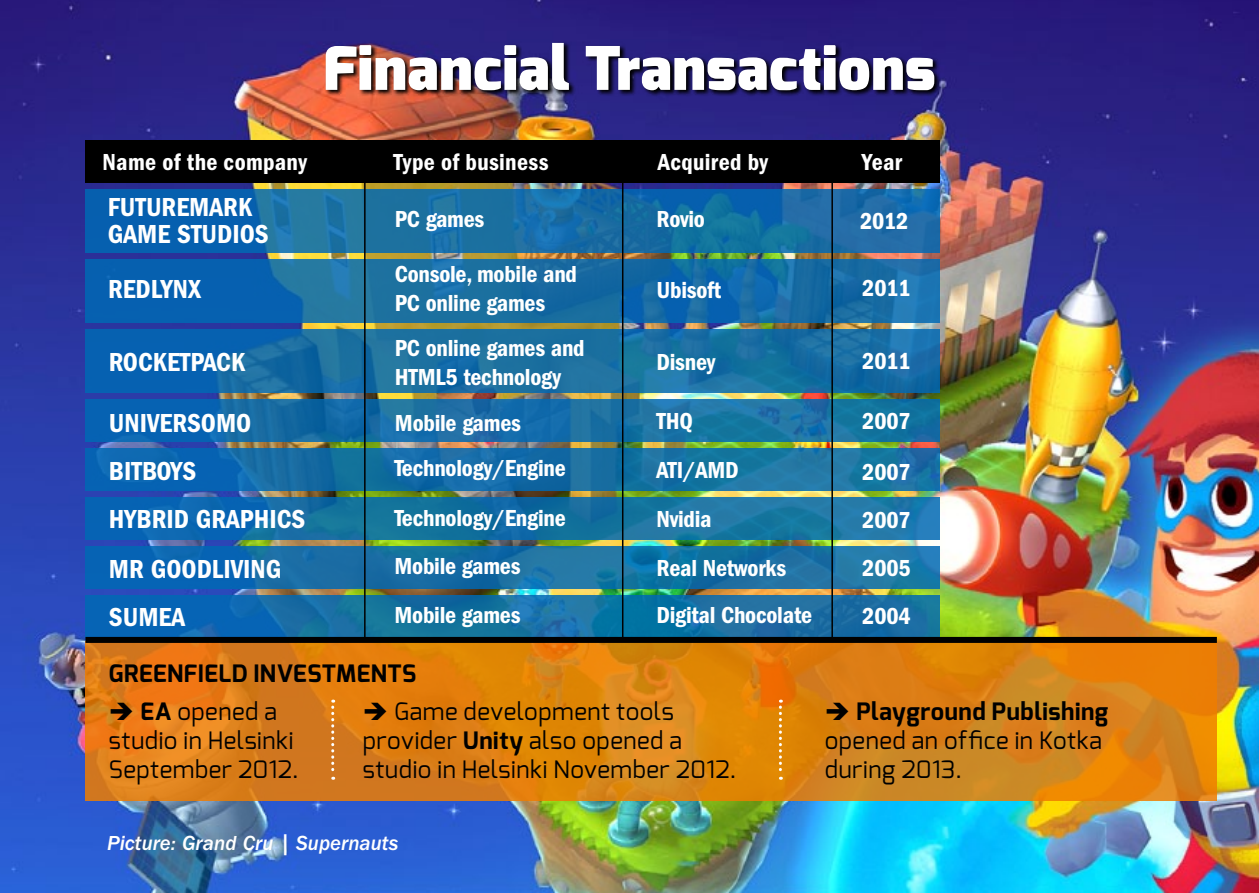
<style>
.page{position:relative;width:1259px;height:893px;background:#fff}
.page>*{position:absolute;margin:0;border:0;box-sizing:border-box;transform-origin:0 0}
.t1{font:900 60px "Exo";letter-spacing:.01em;color:#fff}
.t2{font:27px/48.6px "ITC Franklin Gothic Std Dm Cd";color:#fff}
.t3{font:24px/48.3px "ITC Franklin Gothic Std Dm Cd";letter-spacing:-.01em;color:#fff}
.t4{font:24px/28.8px "Exo";letter-spacing:.02em;color:#000}
.t5{font:24px "ITC Franklin Gothic Std Dm Cd";letter-spacing:.015em;color:#fff}
.t6{font:700 24px "Exo";letter-spacing:.02em;color:#000}
.t7{font:21px "ITC Franklin Gothic Std Med It";color:#fff}
.s1{font-weight:700}
</style>
<div class="page">
<img style="left:0;top:0;width:1259px;height:893px">
<svg style="left:325px;top:42px;width:616px;height:55px;background:#251742"></svg>
<svg style="left:85px;top:643px;width:1131px;height:157px;background:#dc8113"></svg>
<svg style="left:331px;top:700px;width:3px;height:80px"></svg>
<svg style="left:779px;top:700px;width:3px;height:80px"></svg>
<div style="left:85px;top:140px;width:854px;height:43px;background:#000"></div>
<svg style="left:85px;top:189px;width:854px;height:64px;background:#156ba6"></svg>
<svg style="left:85px;top:259px;width:854px;height:64px;background:#146aa7"></svg>
<svg style="left:85px;top:329px;width:854px;height:64px;background:#156ca4"></svg>
<svg style="left:85px;top:400px;width:854px;height:42px;background:#156da6"></svg>
<svg style="left:85px;top:449px;width:854px;height:42px;background:#146da5"></svg>
<svg style="left:85px;top:497px;width:854px;height:43px;background:#1570a5"></svg>
<svg style="left:85px;top:546px;width:854px;height:43px;background:#156ea7"></svg>
<svg style="left:85px;top:595px;width:854px;height:42px;background:#136da5"></svg>
<div style="left:85px;top:637px;width:1131px;height:6px;background:#000"></div>
<hr style="left:364px;top:177px;width:1px;height:463px;background:#000">
<hr style="left:622px;top:177px;width:1px;height:463px;background:#000">
<hr style="left:831px;top:177px;width:2px;height:463px;background:#000">
<h1 class="t1" style="left:323px;top:30px;width:614px">Financial Transactions</h1>
<p class="t5" style="left:102px;top:148px;width:206px">Name of the company</p>
<p class="t5" style="left:393px;top:148px;width:157px">Type of business</p>
<p class="t5" style="left:657px;top:148px;width:112px">Acquired by</p>
<p class="t3" style="left:861px;top:138px;width:42px">Year</p>
<p class="t3" style="left:656px;top:195px;width:50px">Rovio</p>
<p class="t2" style="left:108px;top:194px;width:162px;line-height:27px">FUTUREMARK<br>GAME STUDIOS</p>
<p class="t2" style="left:108px;top:265px;width:94px">REDLYNX</p>
<p class="t3" style="left:395px;top:195px;width:91px">PC games</p>
<p class="t3" style="left:860px;top:197px;width:50px">2012</p>
<p class="t3" style="left:395px;top:260px;width:184px;line-height:28.8px">Console, mobile and<br>PC online games</p>
<p class="t3" style="left:862px;top:264px;width:50px">2011</p>
<p class="t3" style="left:656px;top:266px;width:66px">Ubisoft</p>
<p class="t2" style="left:109px;top:338px;width:138px">ROCKETPACK</p>
<p class="t2" style="left:109px;top:399px;width:198px">UNIVERSOMO<br>BITBOYS<br>HYBRID GRAPHICS<br>MR GOODLIVING<br>SUMEA</p>
<p class="t3" style="left:395px;top:334px;width:191px;line-height:28.8px">PC online games and<br>HTML5 technology</p>
<p class="t3" style="left:394px;top:400px;width:173px;line-height:45.6px">Mobile games<br>Technology/Engine</p>
<p class="t3" style="left:394px;top:494px;width:173px">Technology/Engine<br>Mobile games<br>Mobile games</p>
<p class="t3" style="left:656px;top:338px;width:60px">Disney</p>
<p class="t3" style="left:656px;top:397px;width:157px">THQ<br>ATI/AMD<br>Nvidia<br>Real Networks<br>Digital Chocolate</p>
<p class="t3" style="left:862px;top:337px;width:50px">2011</p>
<p class="t3" style="left:862px;top:396px;width:50px;line-height:51px">2007<br>2007</p>
<p class="t3" style="left:862px;top:496px;width:50px;text-align:justify">2007<br>2005<br>2004</p>
<p class="t6" style="left:109px;top:658px;width:307px">GREENFIELD INVESTMENTS</p>
<p class="t4" style="left:363px;top:697px;width:375px">➔ Game development tools provider <span class="s1">UNITY</span> also opened a studio in Helsinki November 2012.</p>
<p class="t4" style="left:824px;top:697px;width:285px">➔ <span class="s1">PLAYGROUND PUBLISHING </span>opened an office in Kotka during 2013.</p>
<p class="t4" style="left:109px;top:697px;width:191px">➔ <span class="s1">EA</span> opened a studio in Helsinki<br>September 2012.</p>
<p class="t7" style="left:107px;top:831px;width:293px">Picture: Grand Cru | Supernauts</p>
</div>
